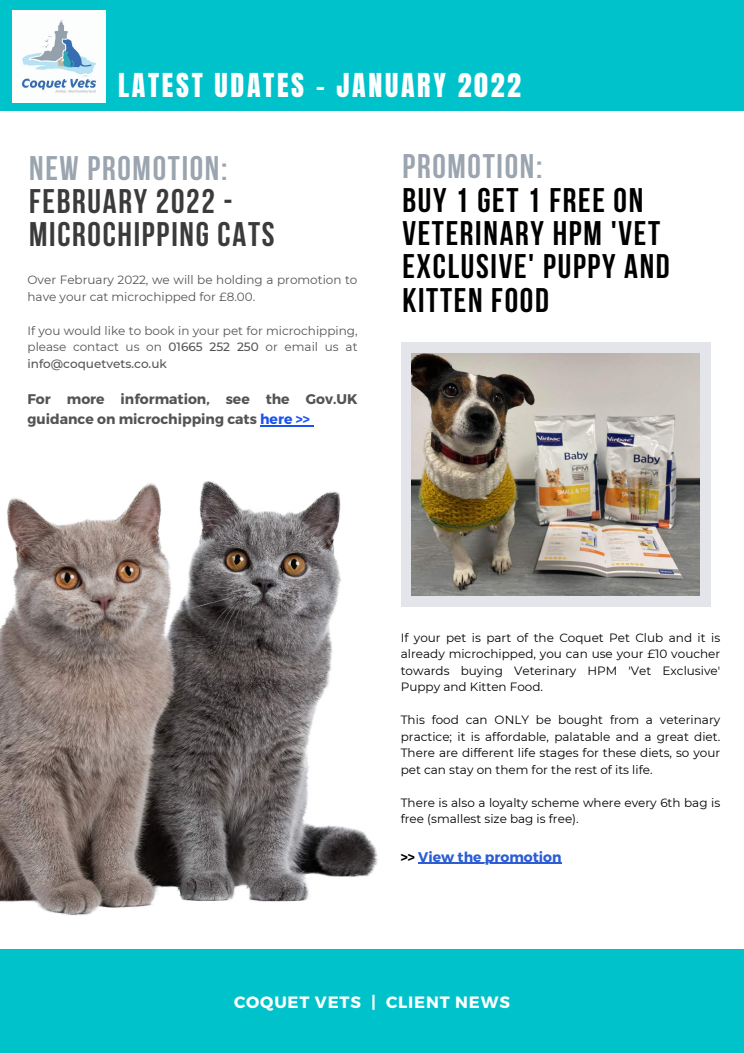
<style>
.page{position:relative;width:744px;height:1053px;background:#fff}
.page>*{position:absolute;margin:0;border:0;box-sizing:border-box;transform-origin:0 0}
.t1{font:700 34px/33.3px "Bebas Neue";letter-spacing:.05em;color:#000}
.t2{font:700 34px/33.3px "Bebas Neue";letter-spacing:.05em;color:#3b3b3b}
.t3{font:700 34px "Bebas Neue";letter-spacing:.05em;color:#9ba5af}
.t4{font:28px "Anton";letter-spacing:.095em;color:#fff}
.t5{font:700 16.4px "Montserrat";letter-spacing:.05em;color:#fff}
.t6{font:700 14px/19.5px "Montserrat";color:#545454}
.t7{font:700 14px "Montserrat";color:#2c5dd4}
.t8{font:12px/16.5px "Montserrat";color:#000;text-align:justify}
.t9{font:12px/16.8px "Montserrat";color:#545454}
.s1{font-weight:500}
.s2{color:#1c53f0}
.s3{color:#000}
</style>
<div class="page">
<div style="left:0;top:0;width:744px;height:1052px;background:#00c2cb"></div>
<div style="left:0;top:111px;width:744px;height:837px;background:#fff"></div>
<img style="left:13px;top:10px;width:92px;height:93px">
<hr style="left:418px;top:862px;width:144px;height:2px;background:#2c5dd4">
<div style="left:401px;top:343px;width:309px;height:264px;background:#e3e5eb"></div>
<img style="left:412px;top:354px;width:287px;height:241px">
<img style="left:0;top:481px;width:378px;height:434px">
<hr style="left:260px;top:425px;width:50px;height:1px;background:#1c53f0">
<h2 class="t4" style="left:118px;top:65px;width:404px">LATEST UDATES - JANUARY 2022</h2>
<h1 class="t3" style="left:29px;top:154px;width:200px">NEW PROMOTION:</h1>
<h1 class="t2" style="left:29px;top:188px;width:247px">FEBRUARY 2022 -<br>MICROCHIPPING CATS</h1>
<p class="t9" style="left:28px;top:271px;width:331px">Over February 2022, we will be holding a promotion to have your cat microchipped for £8.00.</p>
<p class="t9" style="left:28px;top:322px;width:332px;text-align:justify">If you would like to book in your pet for microchipping, please contact us on <span class="s1">01665 252 250</span> or email us at <span class="s1">info@coquetvets.co.uk</span></p>
<p class="t6" style="left:28px;top:389px;width:331px">For more information, see the Gov.UK guidance on microchipping cats <span class="s2">here &gt;&gt;</span></p>
<h1 class="t3" style="left:402px;top:153px;width:142px">PROMOTION:</h1>
<h1 class="t1" style="left:402px;top:186px;width:269px">BUY 1 GET 1 FREE ON<br>VETERINARY HPM 'VET<br>EXCLUSIVE' PUPPY AND<br>KITTEN FOOD</h1>
<p class="t8" style="left:401px;top:629px;width:321px">If your pet is part of the Coquet Pet Club and it is already microchipped, you can use your £10 voucher towards buying Veterinary HPM 'Vet Exclusive' Puppy and Kitten Food.</p>
<p class="t8" style="left:401px;top:711px;width:321px">This food can ONLY be bought from a veterinary practice; it is affordable, palatable and a great diet.<br>There are different life stages for these diets, so your pet can stay on them for the rest of its life.</p>
<p class="t8" style="left:401px;top:794px;width:321px">There is also a loyalty scheme where every 6th bag is free (smallest size bag is free).</p>
<p class="t7" style="left:401px;top:847px;width:162px"><span class="s3">&gt;&gt;</span> View the promotion</p>
<h3 class="t5" style="left:234px;top:991px;width:277px">COQUET VETS | CLIENT NEWS</h3>
</div>
